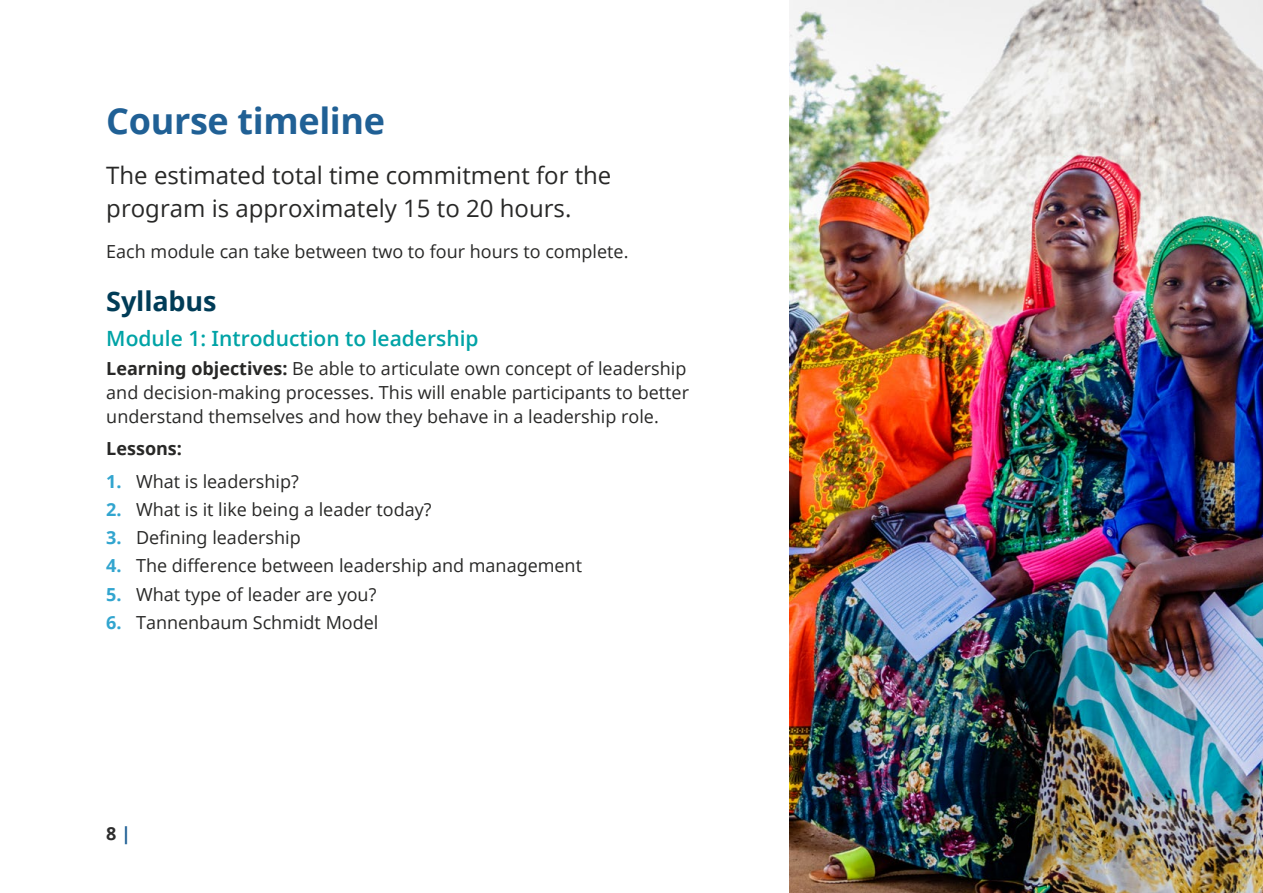
<style>
.page{position:relative;width:1263px;height:893px;background:#fff}
.page>*{position:absolute;margin:0;border:0;box-sizing:border-box;transform-origin:0 0}
.Heading_one{font:700 36px "Open Sans";letter-spacing:-.01em;color:#206095}
.Heading_two{font:700 27px "Open Sans";letter-spacing:-.005em;color:#003c57}
.Subheading{font:24px/33px "Open Sans";color:#282827}
.Heading_three{font:600 21px "Open Sans";color:#00a3a6}
.Body_copy{font:18px/24px "Open Sans";color:#282827}
.Body_copy-2{font:700 18px "Open Sans";color:#282827}
.t1{font:700 18px "Open Sans";color:#2d2d2d}
.s1{font-weight:700}
.s2{font-weight:700;color:#32a5cf}
.s3{color:#206095}
</style>
<div class="page">
<img style="left:789px;top:0;width:474px;height:893px">
<h1 class="Heading_one" style="left:106px;top:95px;width:280px">Course timeline</h1>
<p class="Subheading" style="left:106px;top:158px;width:507px">The estimated total time commitment for the program is approximately 15 to 20 hours.</p>
<p class="Body_copy" style="left:106px;top:239px;width:524px">Each module can take between two to four hours to complete.</p>
<h2 class="Heading_two" style="left:106px;top:282px;width:112px">Syllabus</h2>
<h3 class="Heading_three" style="left:106px;top:324px;width:374px">Module 1: Introduction to leadership</h3>
<p class="Body_copy" style="left:106px;top:356px;width:584px"><span class="s1">Learning objectives:</span> Be able to articulate own concept of leadership and decision-making processes. This will enable participants to better understand themselves and how they behave in a leadership role.</p>
<p class="Body_copy-2" style="left:106px;top:436px;width:77px">Lessons:</p>
<p class="Body_copy" style="left:106px;top:469px;width:194px"><span class="s2">1.</span> What is leadership?</p>
<p class="Body_copy" style="left:106px;top:497px;width:327px"><span class="s2">2.</span> What is it like being a leader today?</p>
<p class="Body_copy" style="left:106px;top:525px;width:196px"><span class="s2">3.</span> Defining leadership</p>
<p class="Body_copy" style="left:106px;top:553px;width:477px"><span class="s2">4.</span> The difference between leadership and management</p>
<p class="Body_copy" style="left:106px;top:582px;width:272px"><span class="s2">5.</span> What type of leader are you?</p>
<p class="Body_copy" style="left:106px;top:610px;width:274px"><span class="s2">6.</span> Tannenbaum Schmidt Model</p>
<p class="t1" style="left:106px;top:820px;width:26px">8 <span class="s3">|</span></p>
</div>
